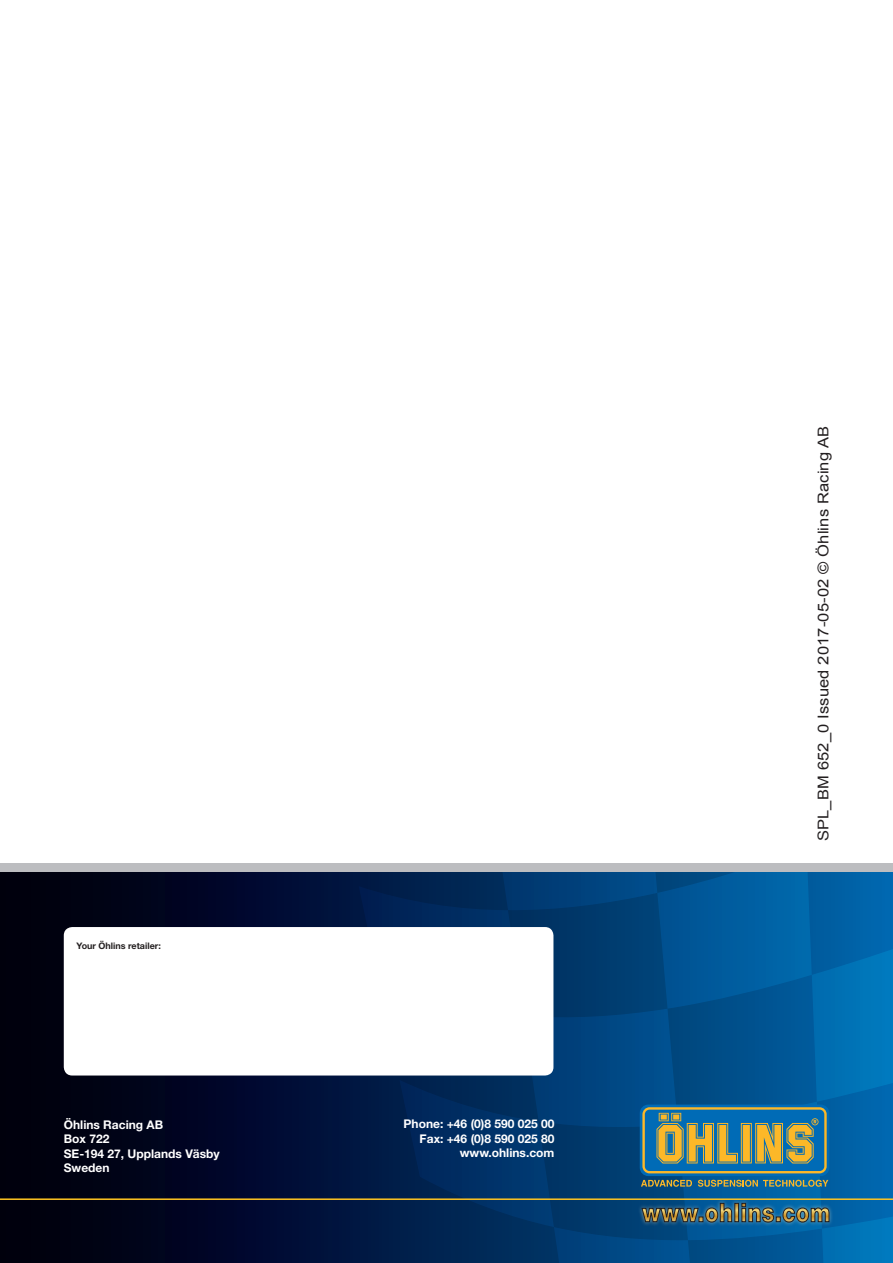
<style>
.page{position:relative;width:893px;height:1263px;background:#fff}
.page>*{position:absolute;margin:0;border:0;box-sizing:border-box;transform-origin:0 0}
.t1{font:14.85px "Arial";letter-spacing:.01em;color:#231f20;scale:1.11 1}
.t2{font:700 12px/14.4px "Helvetica Neue";color:#fff;text-align:right}
.t3{font:700 9px "Helvetica Neue";color:#231f20}
</style>
<div class="page">
<svg style="left:0;top:872px;width:359px;height:391px;background:#010722"></svg>
<hr style="left:0;top:1198px;width:893px;height:2px;background:#fec422">
<div style="left:0;top:863px;width:893px;height:9px;background:#bcbdc0"></div>
<div style="left:64px;top:927px;width:489px;height:148px;background:#fff;border-radius:9px"></div>
<svg style="left:359px;top:872px;width:534px;height:391px;background:#2d6690"></svg>
<p class="t3" style="left:77px;top:940px;width:86px">Your Öhlins retailer:</p>
<p class="t2" style="left:64px;top:1117px;width:158px;text-align:left">Öhlins Racing AB<br>Box 722<br>SE-194 27, Upplands Väsby<br>Sweden</p>
<p class="t2" style="left:404px;top:1116px;width:152px">Phone: +46 (0)8 590 025 00<br>Fax: +46 (0)8 590 025 80 www.ohlins.com</p>
<p class="t1" style="left:813px;top:841px;width:376px;rotate:-90deg">SPL_BM 652_0 Issued 2017-05-02 © Öhlins Racing AB</p>
</div>
